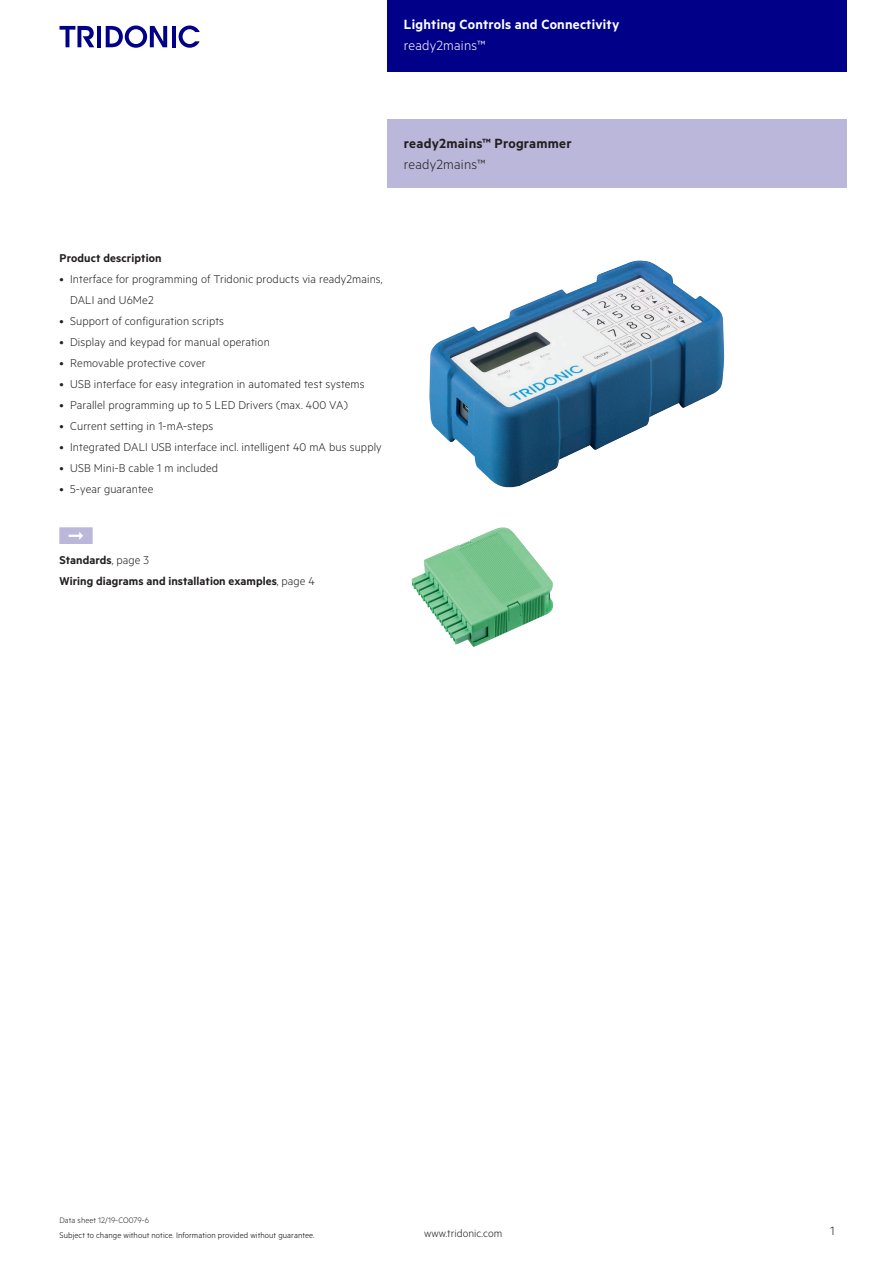
<style>
.page{position:relative;width:893px;height:1263px;background:#fff}
.page>*{position:absolute;margin:0;border:0;box-sizing:border-box;transform-origin:0 0}
.t1{font:15px "Tridonic Metric Print Semi";letter-spacing:.015em;color:#fff}
.t2{font:15px "Tridonic Metric Print Semi";letter-spacing:.015em;color:#231f20}
.t3{font:15px "Tridonic Metric Print Light";letter-spacing:.015em;color:#fff}
.t4{font:15px "Tridonic Metric Print Light";letter-spacing:.015em;color:#231f20}
.t5{font:13.5px "Tridonic Metric Print Light";color:#231f20}
.t6{font:12.75px/21px "Tridonic Metric Print Light";letter-spacing:.01em;color:#231f20}
.t7{font:12.75px/21.3px "Tridonic Metric Print Semi";letter-spacing:.005em;color:#231f20}
.t8{font:12px "Tridonic Metric Print Light";letter-spacing:.005em;color:#231f20}
.t9{font:9px "Tridonic Metric Print Light";letter-spacing:.01em;color:#000}
.t10{font:9px "Tridonic Metric Print Light";letter-spacing:.005em;color:#231f20}
.s1{font-family:"Tridonic Metric Print Light"}
</style>
<div class="page">
<div style="left:387px;top:0;width:459px;height:72px;background:#008"></div>
<hr style="left:97px;top:26px;width:4px;height:21px;background:#008">
<svg style="left:106px;top:26px;width:61px;height:22px"></svg>
<hr style="left:172px;top:26px;width:3px;height:21px;background:#008">
<svg style="left:179px;top:26px;width:21px;height:22px"></svg>
<svg style="left:60px;top:26px;width:34px;height:21px"></svg>
<div style="left:387px;top:119px;width:459px;height:68px;background:#bbb7da"></div>
<img style="left:429px;top:260px;width:295px;height:228px">
<img style="left:412px;top:528px;width:87px;height:117px">
<p class="t1" style="left:404px;top:15px;width:217px">Lighting Controls and Connectivity</p>
<p class="t3" style="left:404px;top:37px;width:83px">ready2mains™</p>
<p class="t2" style="left:404px;top:134px;width:169px">ready2mains™ Programmer</p>
<p class="t4" style="left:404px;top:156px;width:83px">ready2mains™</p>
<p class="t7" style="left:60px;top:247px;width:104px">Product description</p>
<p class="t6" style="left:70px;top:268px;width:314px;text-indent:-11px">• Interface for programming of Tridonic products via ready2mains,<br>DALI and U6Me2</p>
<p class="t6" style="left:60px;top:310px;width:166px">• Support of configuration scripts</p>
<p class="t6" style="left:60px;top:331px;width:212px">• Display and keypad for manual operation</p>
<p class="t6" style="left:60px;top:352px;width:148px">• Removable protective cover</p>
<p class="t6" style="left:60px;top:373px;width:307px">• USB interface for easy integration in automated test systems</p>
<p class="t6" style="left:60px;top:394px;width:290px">• Parallel programming up to 5 LED Drivers (max. 400 VA)</p>
<p class="t6" style="left:60px;top:415px;width:155px">• Current setting in 1-mA-steps</p>
<p class="t6" style="left:60px;top:436px;width:324px">• Integrated DALI USB interface incl. intelligent 40 mA bus supply</p>
<p class="t6" style="left:60px;top:457px;width:160px">• USB Mini-B cable 1 m included</p>
<p class="t6" style="left:60px;top:478px;width:95px">• 5-year guarantee</p>
<p class="t7" style="left:60px;top:548px;width:257px">Standards<span class="s1">, page 3<br></span>Wiring diagrams and installation examples<span class="s1">, page 4</span></p>
<p class="t10" style="left:60px;top:1215px;width:91px">Data sheet 12/19-CO079-6</p>
<p class="t9" style="left:60px;top:1229px;width:257px">Subject to change without notice. Information provided without guarantee.</p>
<p class="t8" style="left:424px;top:1227px;width:80px">www.tridonic.com</p>
<p class="t5" style="left:830px;top:1223px;width:6px">1</p>
</div>
